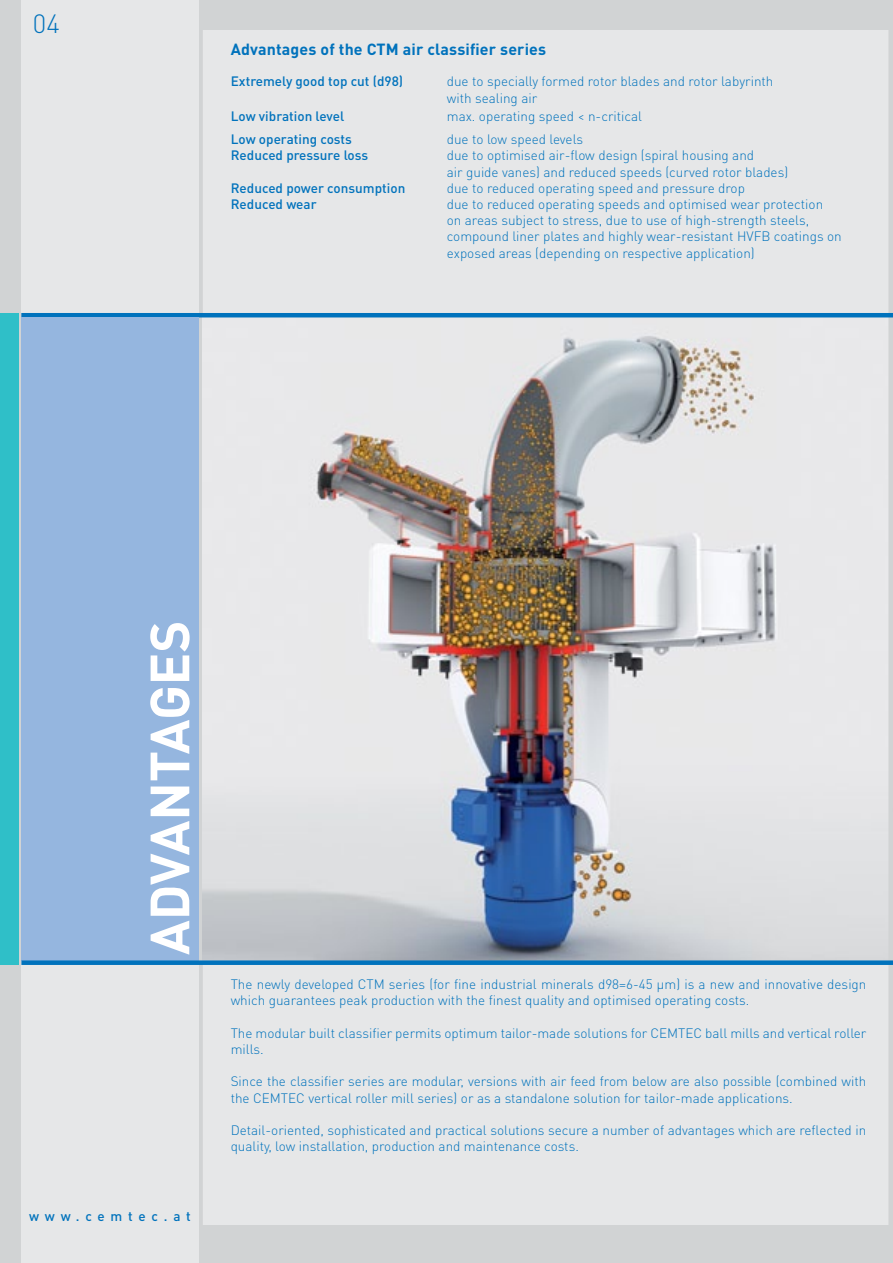
<style>
.page{position:relative;width:893px;height:1263px;background:#d1d3d4}
.page>*{position:absolute;margin:0;border:0;box-sizing:border-box;transform-origin:0 0}
.t1{font:700 54.3px "DIN Pro";color:#fff}
.t2{font:300 26.1px "DIN Pro";color:#0072bc}
.t3{font:700 16.05px "DIN Pro";letter-spacing:.01em;color:#0072bc}
.t4{font:300 13.5px/16.2px "DIN Pro";color:#0072bc}
.t5{font:500 13.5px "DIN Pro";color:#0072bc}
.t6{font:500 13.5px "DIN Pro";letter-spacing:.425em;color:#0072bc}
</style>
<div class="page">
<div style="left:198px;top:30px;width:695px;height:1195px;background:#e6e7e8"></div>
<div style="left:198px;top:0;width:5px;height:1263px;background:#d1d3d4"></div>
<div style="left:21px;top:0;width:178px;height:1263px;background:#e6e7e8"></div>
<img style="left:203px;top:317px;width:685px;height:643px">
<div style="left:888px;top:0;width:5px;height:1263px;background:#d1d3d4"></div>
<hr style="left:21px;top:313px;width:872px;height:4px;background:#0072bc">
<div style="left:21px;top:317px;width:178px;height:644px;background:#95b6df"></div>
<div style="left:0;top:313px;width:18px;height:652px;background:#2fbfc8"></div>
<div style="left:21px;top:960px;width:872px;height:5px;background:#0072bc"></div>
<h2 class="t2" style="left:33px;top:6px;width:29px">04</h2>
<p class="t3" style="left:231px;top:38px;width:317px">Advantages of the CTM air classifier series</p>
<p class="t5" style="left:231px;top:72px;width:174px">Extremely good top cut (d98)</p>
<p class="t4" style="left:447px;top:73px;width:328px">due to specially formed rotor blades and rotor labyrinth with sealing air</p>
<p class="t5" style="left:231px;top:106px;width:115px">Low vibration level</p>
<p class="t4" style="left:447px;top:107px;width:197px">max. operating speed &lt; n-critical</p>
<p class="t5" style="left:231px;top:130px;width:123px">Low operating costs</p>
<p class="t4" style="left:447px;top:131px;width:138px">due to low speed levels</p>
<p class="t5" style="left:231px;top:146px;width:139px">Reduced pressure loss</p>
<p class="t4" style="left:447px;top:147px;width:343px">due to optimised air-flow design (spiral housing and<br>air guide vanes) and reduced speeds (curved rotor blades)</p>
<p class="t5" style="left:231px;top:179px;width:176px">Reduced power consumption</p>
<p class="t4" style="left:447px;top:179px;width:300px">due to reduced operating speed and pressure drop</p>
<p class="t5" style="left:231px;top:195px;width:87px">Reduced wear</p>
<p class="t4" style="left:447px;top:195px;width:396px">due to reduced operating speeds and optimised wear protection<br>on areas subject to stress, due to use of high-strength steels, compound liner plates and highly wear-resistant HVFB coatings on exposed areas (depending on respective application)</p>
<h1 class="t1" style="left:133px;top:955px;width:336px;rotate:-90deg">ADVANTAGES</h1>
<p class="t6" style="left:29px;top:1206px;width:163px">www.cemtec.at</p>
<p class="t4" style="left:231px;top:975px;width:637px">The newly developed CTM series (for fine industrial minerals d98=6-45 μm) is a new and innovative design which guarantees peak production with the finest quality and optimised operating costs.</p>
<p class="t4" style="left:231px;top:1024px;width:637px">The modular built classifier permits optimum tailor-made solutions for CEMTEC ball mills and vertical roller mills.</p>
<p class="t4" style="left:231px;top:1073px;width:637px">Since the classifier series are modular, versions with air feed from below are also possible (combined with the CEMTEC vertical roller mill series) or as a standalone solution for tailor-made applications.</p>
<p class="t4" style="left:231px;top:1121px;width:637px">Detail-oriented, sophisticated and practical solutions secure a number of advantages which are reflected in quality, low installation, production and maintenance costs.</p>
</div>
